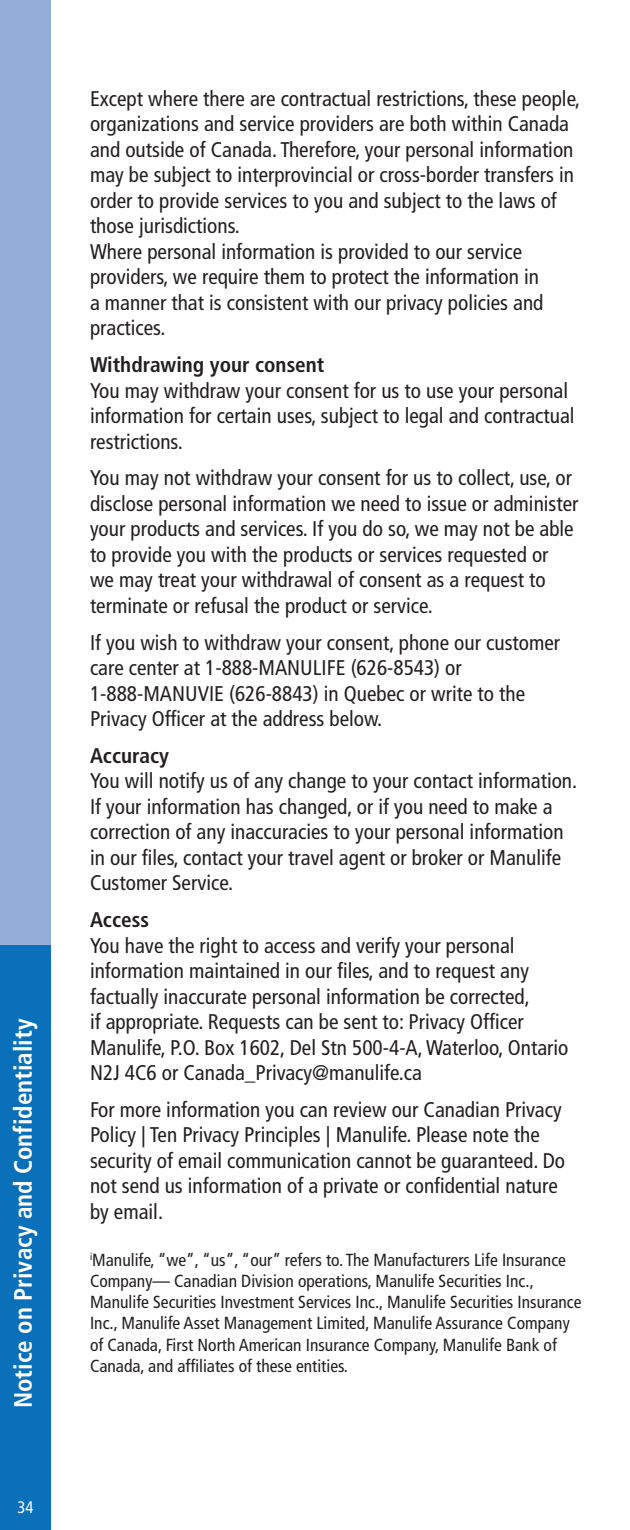
<style>
.page{position:relative;width:630px;height:1530px;background:#fff}
.page>*{position:absolute;margin:0;border:0;box-sizing:border-box;transform-origin:0 0}
.t1{font:700 condensed 25px "Frutiger";color:#fff}
.t2{font:condensed 21.25px/25.5px "Frutiger LT Std";color:#231f20}
.t3{font:700 condensed 21.25px "Frutiger LT Std";color:#231f20}
.t4{font:condensed 17.5px/21.2px "Frutiger LT Std";color:#231f20}
.t5{font:condensed 16.75px "Frutiger";color:#fff}
</style>
<div class="page">
<div style="left:0;top:0;width:51px;height:1530px;background:#94aeda"></div>
<div style="left:0;top:945px;width:51px;height:545px;background:#0970b9"></div>
<div style="left:0;top:1490px;width:51px;height:40px;background:#0970b9"></div>
<p class="t1" style="left:8px;top:1408px;width:391px;rotate:-90deg">Notice on Privacy and Confidentiality</p>
<p class="t5" style="left:18px;top:1497px;width:17px">34</p>
<p class="t2" style="left:90px;top:86px;width:492px">Except where there are contractual restrictions, these people, organizations and service providers are both within Canada and outside of Canada. Therefore, your personal information may be subject to interprovincial or cross-border transfers in order to provide services to you and subject to the laws of those jurisdictions.</p>
<p class="t2" style="left:90px;top:239px;width:455px">Where personal information is provided to our service providers, we require them to protect the information in a manner that is consistent with our privacy policies and practices.</p>
<h3 class="t3" style="left:90px;top:352px;width:236px">Withdrawing your consent</h3>
<p class="t2" style="left:90px;top:378px;width:486px">You may withdraw your consent for us to use your personal information for certain uses, subject to legal and contractual restrictions.</p>
<p class="t2" style="left:90px;top:465px;width:490px">You may not withdraw your consent for us to collect, use, or disclose personal information we need to issue or administer your products and services. If you do so, we may not be able to provide you with the products or services requested or<br>we may treat your withdrawal of consent as a request to terminate or refusal the product or service.</p>
<p class="t2" style="left:90px;top:630px;width:472px">If you wish to withdraw your consent, phone our customer care center at 1-888-MANULIFE (626-8543) or 1-888-MANUVIE (626-8843) in Quebec or write to the Privacy Officer at the address below.</p>
<h3 class="t3" style="left:90px;top:743px;width:80px">Accuracy</h3>
<p class="t2" style="left:90px;top:768px;width:489px">You will notify us of any change to your contact information.<br>If your information has changed, or if you need to make a correction of any inaccuracies to your personal information in our files, contact your travel agent or broker or Manulife Customer Service.</p>
<h3 class="t3" style="left:90px;top:907px;width:61px">Access</h3>
<p class="t2" style="left:90px;top:933px;width:480px">You have the right to access and verify your personal information maintained in our files, and to request any factually inaccurate personal information be corrected,<br>if appropriate. Requests can be sent to: Privacy Officer Manulife, P.O. Box 1602, Del Stn 500-4-A, Waterloo, Ontario N2J 4C6 or Canada_Privacy@manulife.ca</p>
<p class="t2" style="left:90px;top:1097px;width:477px">For more information you can review our Canadian Privacy Policy | Ten Privacy Principles | Manulife. Please note the security of email communication cannot be guaranteed. Do not send us information of a private or confidential nature by email.</p>
<p class="t4" style="left:90px;top:1249px;width:493px"><sup>i</sup>Manulife, “we”, “us”, “our” refers to. The Manufacturers Life Insurance Company— Canadian Division operations, Manulife Securities Inc., Manulife Securities Investment Services Inc., Manulife Securities Insurance Inc., Manulife Asset Management Limited, Manulife Assurance Company of Canada, First North American Insurance Company, Manulife Bank of Canada, and affiliates of these entities.</p>
</div>
